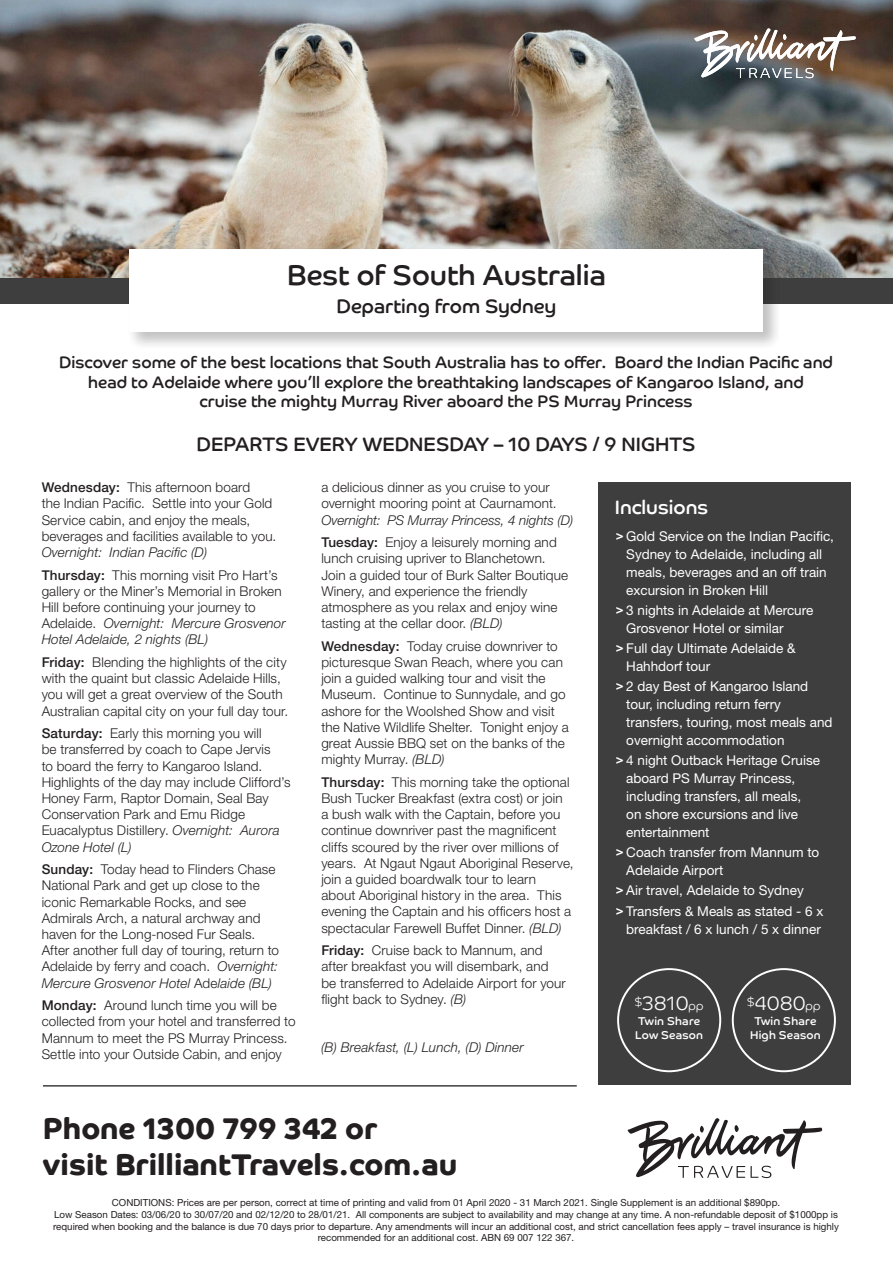
<style>
.page{position:relative;width:893px;height:1263px;background:#fff}
.page>*{position:absolute;margin:0;border:0;box-sizing:border-box;transform-origin:0 0}
.t1{font:700 30px/36px "Co Headline";color:#231f20}
.t2{font:28.5px "Co Headline";color:#231f20}
.t3{font:19.5px "Co Headline";color:#231f20}
.itinerary_copy{font:300 19.5px "Co Headline";color:#fff}
.H2_left{font:19.5px "Co Headline";color:#fff}
.t4{font:16.5px/19.8px "Co Headline";color:#231f20;text-align:center}
.itinerary_copy-2{font:300 13.5px/16.2px "Helvetica Neue LT Std";letter-spacing:.01em;color:#231f20}
.t5{font:13.5px/18px "Helvetica Neue LT Std";color:#fff}
.itinerary_copy-3{font:italic 300 13.5px "Helvetica Neue LT Std";letter-spacing:.01em;color:#231f20}
.itinerary_copy-4{font:11.4px/13.6px "Co Headline";letter-spacing:.02em;color:#fff}
.conditions{font:9.75px/11.7px "Helvetica Neue LT Std";color:#231f20;text-align:center}
.s1{font-weight:500}
.s2{font-style:italic}
.s3{font-family:"Co Headline"}
.s4{font-size:12px}
</style>
<div class="page">
<img style="left:0;top:0;width:893px;height:279px">
<svg style="left:627px;top:1118px;width:195px;height:60px"></svg>
<div style="left:0;top:279px;width:893px;height:25px;background:#3e3e3f"></div>
<div style="left:598px;top:482px;width:252px;height:603px;background:#3e3e3f"></div>
<hr style="left:43px;top:1085px;width:534px;height:1px;background:#3e3e3f">
<svg style="left:694px;top:28px;width:162px;height:50px"></svg>
<div style="left:127px;top:247px;width:654px;height:104px;background:#231f20;opacity:.15"></div>
<div style="left:130px;top:250px;width:633px;height:82px;background:#fff"></div>
<div style="left:617px;top:968px;width:104px;height:104px;border:2px solid #fff;border-radius:50%"></div>
<div style="left:732px;top:968px;width:104px;height:104px;border:2px solid #fff;border-radius:50%"></div>
<h1 class="t2" style="left:287px;top:259px;width:320px">Best of South Australia</h1>
<h2 class="t3" style="left:337px;top:295px;width:221px">Departing from Sydney</h2>
<h4 class="t4" style="left:59px;top:352px;width:775px">Discover some of the best locations that South Australia has to offer. Board the Indian Pacific and head to Adelaide where you’ll explore the breathtaking landscapes of Kangaroo Island, and<br>cruise the mighty Murray River aboard the PS Murray Princess</h4>
<h2 class="t3" style="left:197px;top:433px;width:500px">DEPARTS EVERY WEDNESDAY – 10 DAYS / 9 NIGHTS</h2>
<p class="itinerary_copy-2" style="left:42px;top:479px;width:236px"><span class="s1">Wednesday:</span> This afternoon board<br>the Indian Pacific. Settle into your Gold Service cabin, and enjoy the meals, beverages and facilities available to you.<br><span class="s2">Overnight: Indian Pacific (D)</span></p>
<p class="itinerary_copy-2" style="left:42px;top:566px;width:246px"><span class="s1">Thursday:</span> This morning visit Pro Hart’s gallery or the Miner’s Memorial in Broken Hill before continuing your journey to Adelaide. <span class="s2">Overnight: Mercure Grosvenor Hotel Adelaide, 2 nights (BL)</span></p>
<p class="itinerary_copy-2" style="left:42px;top:654px;width:248px"><span class="s1">Friday:</span> Blending the highlights of the city with the quaint but classic Adelaide Hills, you will get a great overview of the South Australian capital city on your full day tour.</p>
<p class="itinerary_copy-2" style="left:42px;top:725px;width:251px"><span class="s1">Saturday:</span> Early this morning you will<br>be transferred by coach to Cape Jervis<br>to board the ferry to Kangaroo Island.<br>Highlights of the day may include Clifford’s Honey Farm, Raptor Domain, Seal Bay Conservation Park and Emu Ridge Euacalyptus Distillery. <span class="s2">Overnight: Aurora Ozone Hotel (L)</span></p>
<p class="itinerary_copy-2" style="left:42px;top:861px;width:239px"><span class="s1">Sunday:</span> Today head to Flinders Chase National Park and get up close to the iconic Remarkable Rocks, and see Admirals Arch, a natural archway and haven for the Long-nosed Fur Seals.<br>After another full day of touring, return to Adelaide by ferry and coach. <span class="s2">Overnight:<br>Mercure Grosvenor Hotel</span> Ade<span class="s2">laide (BL)</span></p>
<p class="itinerary_copy-2" style="left:42px;top:997px;width:255px"><span class="s1">Monday:</span> Around lunch time you will be collected from your hotel and transferred to Mannum to meet the PS Murray Princess.<br>Settle into your Outside Cabin, and enjoy</p>
<p class="itinerary_copy-2" style="left:321px;top:479px;width:253px">a delicious dinner as you cruise to your overnight mooring point at Caurnamont.<br><span class="s2">Overnight: PS Murray Princess, 4 nights (D)</span></p>
<p class="itinerary_copy-2" style="left:321px;top:534px;width:248px"><span class="s1">Tuesday:</span> Enjoy a leisurely morning and lunch cruising upriver to Blanchetown.<br>Join a guided tour of Burk Salter Boutique Winery, and experience the friendly atmosphere as you relax and enjoy wine tasting at the cellar door. <span class="s2">(BLD)</span></p>
<p class="itinerary_copy-2" style="left:321px;top:637px;width:249px"><span class="s1">Wednesday:</span> Today cruise downriver to picturesque Swan Reach, where you can join a guided walking tour and visit the Museum. Continue to Sunnydale, and go ashore for the Woolshed Show and visit the Native Wildlife Shelter. Tonight enjoy a great Aussie BBQ set on the banks of the mighty Murray. <span class="s2">(BLD)</span></p>
<p class="itinerary_copy-2" style="left:321px;top:773px;width:254px"><span class="s1">Thursday:</span> This morning take the optional Bush Tucker Breakfast (extra cost) or join<br>a bush walk with the Captain, before you continue downriver past the magnificent cliffs scoured by the river over millions of years. At Ngaut Ngaut Aboriginal Reserve, join a guided boardwalk tour to learn<br>about Aboriginal history in the area. This evening the Captain and his officers host a spectacular Farewell Buffet Dinner. <span class="s2">(BLD)</span></p>
<p class="itinerary_copy-2" style="left:321px;top:942px;width:246px"><span class="s1">Friday:</span> Cruise back to Mannum, and after breakfast you will disembark, and be transferred to Adelaide Airport for your flight back to Sydney. <span class="s2">(B)</span></p>
<p class="H2_left" style="left:615px;top:496px;width:95px">Inclusions</p>
<p class="t5" style="left:626px;top:527px;width:209px;text-indent:-11px"><span class="s3">&gt;</span> Gold Service on the Indian Pacific,<br>Sydney to Adelaide, including all meals, beverages and an off train excursion in Broken Hill</p>
<p class="t5" style="left:626px;top:601px;width:189px;text-indent:-11px"><span class="s3">&gt;</span>3 nights in Adelaide at Mercure<br>Grosvenor Hotel or similar</p>
<p class="t5" style="left:626px;top:639px;width:171px;text-indent:-11px"><span class="s3">&gt;</span>Full day Ultimate Adelaide &amp;<br>Hahhdorf tour</p>
<p class="t5" style="left:626px;top:677px;width:208px;text-indent:-11px"><span class="s3">&gt;</span>2 day Best of Kangaroo Island tour, including return ferry transfers, touring, most meals and overnight accommodation</p>
<p class="t5" style="left:626px;top:751px;width:195px;text-indent:-11px"><span class="s3">&gt;</span>4 night Outback Heritage Cruise aboard PS Murray Princess, including transfers, all meals,<br>on shore excursions and live entertainment</p>
<p class="t5" style="left:626px;top:843px;width:195px;text-indent:-11px"><span class="s3">&gt;</span> Coach transfer from Mannum to<br>Adelaide Airport</p>
<p class="t5" style="left:616px;top:881px;width:190px"><span class="s3">&gt;</span>Air travel, Adelaide to Sydney</p>
<p class="t5" style="left:616px;top:901px;width:209px;text-align:center"><span class="s3">&gt;</span>Transfers &amp; Meals as stated - 6 x breakfast / 6 x lunch / 5 x dinner</p>
<p class="itinerary_copy" style="left:635px;top:992px;width:70px"><sup>$</sup>3810<span class="s4">pp</span></p>
<p class="itinerary_copy-4" style="left:635px;top:1015px;width:69px">Twin Share<br>Low Season</p>
<p class="itinerary_copy" style="left:747px;top:992px;width:75px"><sup>$</sup>4080<span class="s4">pp</span></p>
<p class="itinerary_copy-4" style="left:750px;top:1014px;width:72px;text-align:center">Twin Share<br>High Season</p>
<p class="itinerary_copy-3" style="left:321px;top:1039px;width:204px">(B) Breakfast, (L) Lunch, (D) Dinner</p>
<h1 class="t1" style="left:43px;top:1110px;width:416px">Phone 1300 799 342 or<br>visit BrilliantTravels.com.au</h1>
<p class="conditions" style="left:53px;top:1197px;width:787px">CONDITIONS: Prices are per person, correct at time of printing and valid from 01 April 2020 - 31 March 2021. Single Supplement is an additional $890pp.<br>Low Season Dates: 03/06/20 to 30/07/20 and 02/12/20 to 28/01/21. All components are subject to availability and may change at any time. A non-refundable deposit of $1000pp is required when booking and the balance is due 70 days prior to departure. Any amendments will incur an additional cost, and strict cancellation fees apply – travel insurance is highly recommended for an additional cost. ABN 69 007 122 367.</p>
</div>
